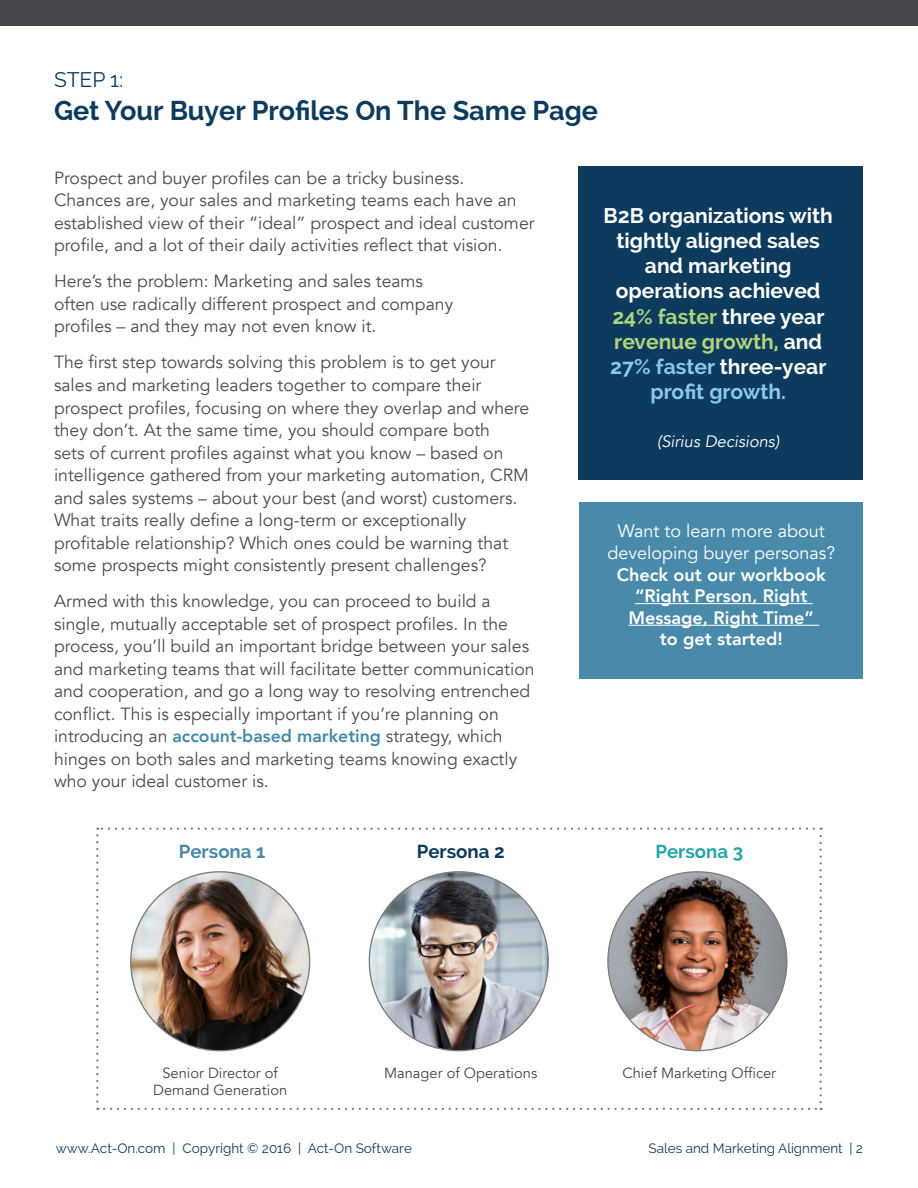
<style>
.page{position:relative;width:918px;height:1188px;background:#fff}
.page>*{position:absolute;margin:0;border:0;box-sizing:border-box;transform-origin:0 0}
.t1{font:700 27px "Raleway";color:#0c3b5d}
.t2{font:700 21px/25.2px "Raleway";color:#fff;text-align:center}
.t3{font:21px "Raleway";color:#0c3b5d}
.t4{font:700 18.75px "Raleway";color:#498aaa}
.t5{font:700 18.75px "Raleway";color:#0c3b5d}
.t6{font:700 18.75px "Raleway";color:#25a5a5}
.t7{font:800 18px/21.6px "Avenir";color:#fff;text-align:center}
.t8{font:18px/21.6px "Avenir";color:#fff;text-align:center}
.t9{font:17.7px/22.5px "Avenir";color:#4f4c49}
.t10{font:italic 16.5px "Avenir";color:#fff}
.t11{font:14.7px/17.5px "Avenir";color:#45464c;text-align:center}
.t12{font:13.5px "Raleway";color:#0c3b5d}
.s1{font-weight:800;color:#468aaa}
.s2{color:#abd47d}
.s3{color:#b3d37c}
.s4{color:#8cc8eb}
</style>
<div class="page">
<div style="left:0;top:0;width:918px;height:26px;background:#45464c"></div>
<svg style="left:96px;top:828px;width:726px;height:282px"></svg>
<div style="left:579px;top:166px;width:284px;height:314px;background:#0c3b5d"></div>
<img style="left:131px;top:872px;width:179px;height:179px;border-radius:89px">
<img style="left:369px;top:872px;width:179px;height:179px;border-radius:89px">
<img style="left:608px;top:872px;width:179px;height:179px;border-radius:89px">
<div style="left:579px;top:502px;width:284px;height:176px;background:#498aaa"></div>
<hr style="left:635px;top:603px;width:178px;height:1px;background:#fff">
<hr style="left:629px;top:625px;width:190px;height:1px;background:#fff">
<p class="t3" style="left:54px;top:68px;width:71px">STEP 1:</p>
<h1 class="t1" style="left:54px;top:95px;width:546px">Get Your Buyer Profiles On The Same Page</h1>
<p class="t9" style="left:54px;top:167px;width:482px">Prospect and buyer profiles can be a tricky business.<br>Chances are, your sales and marketing teams each have an established view of their “ideal” prospect and ideal customer profile, and a lot of their daily activities reflect that vision.</p>
<p class="t9" style="left:54px;top:270px;width:401px">Here’s the problem: Marketing and sales teams often use radically different prospect and company profiles – and they may not even know it.</p>
<p class="t9" style="left:54px;top:351px;width:477px">The first step towards solving this problem is to get your sales and marketing leaders together to compare their prospect profiles, focusing on where they overlap and where they don’t. At the same time, you should compare both<br>sets of current profiles against what you know – based on intelligence gathered from your marketing automation, CRM and sales systems – about your best (and worst) customers.<br>What traits really define a long-term or exceptionally profitable relationship? Which ones could be warning that some prospects might consistently present challenges?</p>
<p class="t9" style="left:54px;top:590px;width:482px">Armed with this knowledge, you can proceed to build a single, mutually acceptable set of prospect profiles. In the process, you’ll build an important bridge between your sales and marketing teams that will facilitate better communication and cooperation, and go a long way to resolving entrenched conflict. This is especially important if you’re planning on introducing an <span class="s1">account-based marketing</span> strategy, which hinges on both sales and marketing teams knowing exactly who your ideal customer is.</p>
<p class="t2" style="left:603px;top:203px;width:231px">B2B organizations with tightly aligned sales and marketing operations achieved<br><span class="s2">24% faster</span> three year <span class="s3">revenue growth,</span> and<br><span class="s4">27% faster</span> three-year <span class="s4">profit growth.</span></p>
<p class="t10" style="left:657px;top:431px;width:124px">(Sirius Decisions)</p>
<p class="t8" style="left:607px;top:521px;width:229px">Want to learn more about developing buyer personas?</p>
<p class="t7" style="left:617px;top:564px;width:210px">Check out our workbook “Right Person, Right<br>Message, Right Time”<br>to get started!</p>
<p class="t4" style="left:179px;top:840px;width:88px">Persona 1</p>
<p class="t5" style="left:417px;top:840px;width:89px">Persona 2</p>
<p class="t6" style="left:655px;top:840px;width:89px">Persona 3</p>
<p class="t11" style="left:153px;top:1064px;width:136px">Senior Director of<br>Demand Generation</p>
<p class="t11" style="left:384px;top:1064px;width:155px">Manager of Operations</p>
<p class="t11" style="left:622px;top:1064px;width:155px">Chief Marketing Officer</p>
<p class="t12" style="left:56px;top:1140px;width:358px">www.Act-On.com | Copyright © 2016 | Act-On Software</p>
<p class="t12" style="left:649px;top:1140px;width:216px">Sales and Marketing Alignment | 2</p>
</div>
